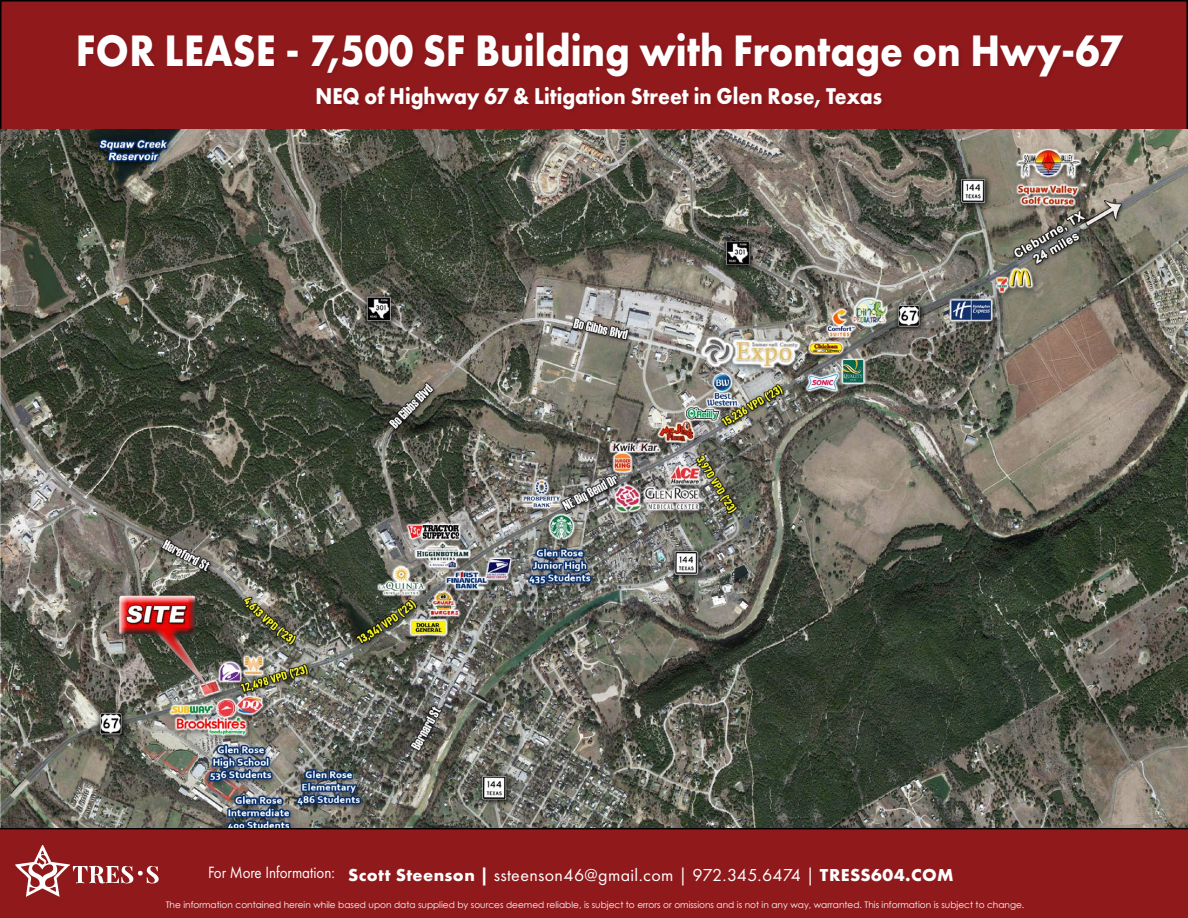
<style>
.page{position:relative;width:1188px;height:918px;background:#fff}
.page>*{position:absolute;margin:0;border:0;box-sizing:border-box;transform-origin:0 0}
.t1{font:700 45.75px "Futura PT";color:#fff;scale:.88 1}
.t2{font:700 23.7px "Futura PT";color:#fff;scale:.88 1}
.t3{font:18px "Futura PT";letter-spacing:.02em;color:#fff}
.t4{font:9px "Century Gothic";color:#fff}
.s1{font-size:16.95px}
.s2{font-weight:700}
</style>
<div class="page">
<div style="left:1px;top:1px;width:1186px;height:142px;background:#90191c"></div>
<div style="left:0;top:0;width:1188px;height:144px;border:2px solid #000"></div>
<div style="left:0;top:828px;width:1188px;height:90px;background:#90191c"></div>
<div style="left:78px;top:31px;width:1050px;height:83px;background:#000;opacity:.1"></div>
<svg style="left:15px;top:845px;width:147px;height:52px;background:#a34042"></svg>
<img style="left:0;top:129px;width:1188px;height:699px">
<h1 class="t1" style="left:76px;top:21px;width:1190px">FOR LEASE - 7,500 SF Building with Frontage on Hwy-67</h1>
<h2 class="t2" style="left:315px;top:81px;width:646px">NEQ of Highway 67 &amp; Litigation Street in Glen Rose, Texas</h2>
<h3 class="t3" style="left:208px;top:864px;width:747px"><span class="s1">For More Information:</span> <span class="s2">Scott Steenson |</span> ssteenson46@gmail.com | 972.345.6474 | <span class="s2">TRESS604.COM</span></h3>
<p class="t4" style="left:166px;top:899px;width:860px">The information contained herein while based upon data supplied by sources deemed reliable, is subject to errors or omissions and is not in any way, warranted. This information is subject to change.</p>
</div>
